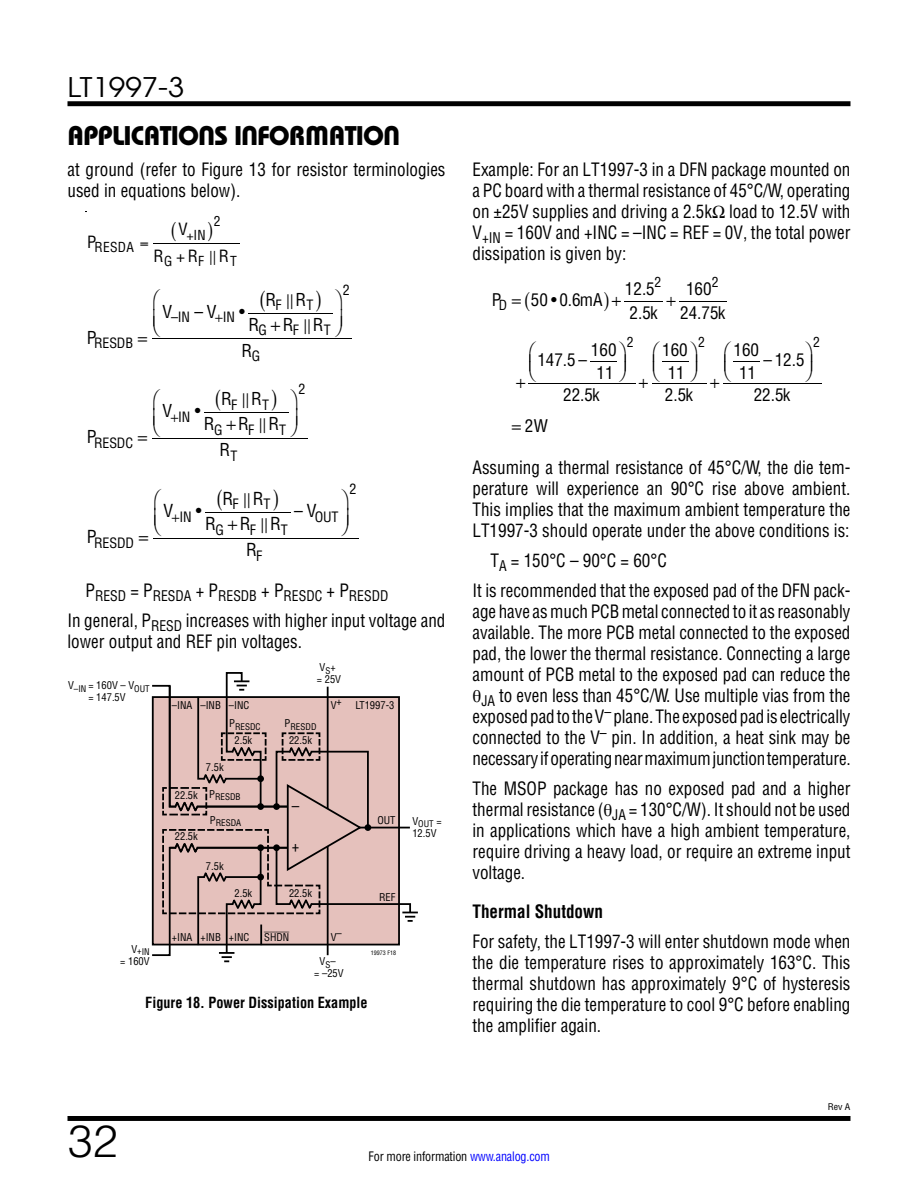
<style>
.page{position:relative;width:918px;height:1188px;background:#fff}
.page>*{position:absolute;margin:0;border:0;box-sizing:border-box;transform-origin:0 0}
.t1{font:300 45px "Helvetica";color:#000}
.t2{font:27px "Linear Bauhaus";letter-spacing:-.02em;color:#000}
.t3{font:27px "Avant Garde";color:#000;scale:1.1 1}
.t4{font:18px/21px "Linear Helv Cond";color:#000;text-align:justify;scale:.95 1}
.t5{font:700 18px "Linear Helv Cond";color:#000;scale:.95 1}
.t6{font:17.55px/25.2px "Linear Helv Cond";color:#000;text-align:center}
.t7{font:17.55px/23px "Symbol";color:#000}
.t8{font:17.4px/25px "Linear Helv Cond";color:#000;text-align:center}
.t9{font:17.4px/22.8px "Symbol";color:#000}
.t10{font:17.1px/23.4px "Linear Helv Cond";color:#000;text-align:center}
.t11{font:17.1px/16px "Symbol";color:#000}
.t12{font:16.5px "Linear Helv Cond";color:#000}
.t13{font:700 15px "Linear Helv Cond";color:#000;scale:.95 1}
.t14{font:14.4px "Linear Helv Cond";color:#000;scale:.95 1}
.t15{font:13.95px "Linear Helv Cond";letter-spacing:-.01em;color:#000}
.t16{font:13.65px "Linear Helv Cond";color:#000}
.t17{font:13.5px "Linear Helv Cond";letter-spacing:.03em;color:#000}
.t18{font:12.75px "Linear Helv Cond";letter-spacing:-.01em;color:#000;scale:.95 1}
.t19{font:10.5px/12px "Linear Helv Cond";color:#000;text-align:center}
.t20{font:10.5px "Linear Helv Cond Ovr";color:#000}
.t21{font:9px "Linear Helv Cond";color:#000}
.t22{font:9px "Linear Helv Cond";color:#000;scale:1.1 1}
.t23{font:6px "Linear Helv Cond";color:#000}
.s1{font-family:"MT Extra"}
.s2{color:#00f}
</style>
<div class="page">
<div style="left:68px;top:101px;width:782px;height:5px;background:#000"></div>
<div style="left:68px;top:1116px;width:782px;height:5px;background:#000"></div>
<hr style="left:154px;top:243px;width:86px;height:1px;background:#000">
<hr style="left:248px;top:313px;width:85px;height:1px;background:#000">
<hr style="left:152px;top:338px;width:200px;height:1px;background:#000">
<hr style="left:204px;top:413px;width:85px;height:1px;background:#000">
<hr style="left:152px;top:438px;width:155px;height:1px;background:#000">
<hr style="left:205px;top:512px;width:85px;height:1px;background:#000">
<hr style="left:153px;top:538px;width:205px;height:1px;background:#000">
<hr style="left:625px;top:301px;width:38px;height:1px;background:#000">
<hr style="left:680px;top:301px;width:47px;height:1px;background:#000">
<svg style="left:591px;top:361px;width:26px;height:1px"></svg>
<hr style="left:528px;top:383px;width:107px;height:1px;background:#000">
<svg style="left:662px;top:361px;width:26px;height:1px"></svg>
<hr style="left:652px;top:383px;width:55px;height:1px;background:#000">
<svg style="left:733px;top:361px;width:27px;height:1px"></svg>
<hr style="left:723px;top:383px;width:99px;height:1px;background:#000">
<svg style="left:151px;top:672px;width:267px;height:290px"></svg>
<h2 class="t3" style="left:68px;top:70px;width:108px">LT1997-3</h2>
<h2 class="t2" style="left:68px;top:119px;width:334px">APPLICATIONS INFORMATION</h2>
<p class="t4" style="left:68px;top:159px;width:399px">at ground (refer to Figure 13 for resistor terminologies used in equations below).</p>
<p class="t17" style="left:87px;top:239px;width:49px"><sup>P</sup>RESDA</p>
<p class="t17" style="left:214px;top:212px;width:8px">2</p>
<p class="t12" style="left:154px;top:245px;width:85px">R<sub>G</sub> R<sub>F</sub> R<sub>T</sub></p>
<p class="t17" style="left:178px;top:226px;width:29px"><sup>V</sup> IN</p>
<p class="t15" style="left:87px;top:334px;width:48px"><sup>P</sup>RESDB</p>
<p class="t15" style="left:87px;top:434px;width:48px"><sup>P</sup>RESDC</p>
<p class="t9" style="left:153px;top:288px;width:8px">⎛ ⎝⎜</p>
<p class="t9" style="left:334px;top:288px;width:8px">⎞ ⎠⎟</p>
<p class="t15" style="left:343px;top:281px;width:8px">2</p>
<p class="t8" style="left:242px;top:338px;width:20px">R<sub>G</sub></p>
<p class="t8" style="left:248px;top:287px;width:84px">R<sub>F</sub> <span class="s1">!</span>R<sub>T<br></sub>R<sub>G</sub> R<sub>F</sub> <span class="s1">!</span>R<sub>T</sub></p>
<p class="t15" style="left:162px;top:308px;width:84px"><sup>V</sup>–IN <sup>–</sup> <sup>V</sup> IN <sup>•</sup></p>
<p class="t9" style="left:153px;top:387px;width:8px">⎛ ⎝⎜</p>
<p class="t9" style="left:290px;top:387px;width:8px">⎞ ⎠⎟</p>
<p class="t15" style="left:298px;top:380px;width:8px">2</p>
<p class="t8" style="left:219px;top:437px;width:19px">R<sub>T</sub></p>
<p class="t8" style="left:204px;top:386px;width:84px">R<sub>F</sub> <span class="s1">!</span>R<sub>T<br></sub>R<sub>G</sub> R<sub>F</sub> <span class="s1">!</span>R<sub>T</sub></p>
<p class="t8" style="left:162px;top:398px;width:40px">V<sub>IN</sub>•</p>
<p class="t7" style="left:154px;top:487px;width:8px">⎛ ⎝⎜</p>
<p class="t7" style="left:341px;top:487px;width:8px">⎞ ⎠⎟</p>
<p class="t15" style="left:349px;top:480px;width:9px">2</p>
<p class="t6" style="left:246px;top:537px;width:18px">R<sub>F</sub></p>
<p class="t14" style="left:86px;top:587px;width:320px"><sup>P</sup>RESD <sup>=</sup> <sup>P</sup>RESDA <sup>+</sup> <sup>P</sup>RESDB <sup>+</sup> <sup>P</sup>RESDC <sup>+</sup> <sup>P</sup>RESDD</p>
<p class="t4" style="left:68px;top:610px;width:399px">In general, P<sub>RESD</sub> increases with higher input voltage and lower output and REF pin voltages.</p>
<p class="t6" style="left:205px;top:486px;width:84px">R<sub>F</sub> <span class="s1">!</span>R<sub>T<br></sub>R<sub>G</sub> R<sub>F</sub> <span class="s1">!</span>R<sub>T</sub></p>
<p class="t6" style="left:163px;top:498px;width:40px">V<sub>IN</sub>•</p>
<p class="t15" style="left:294px;top:508px;width:46px"><sup>–</sup> <sup>V</sup>OUT</p>
<p class="t15" style="left:87px;top:534px;width:49px"><sup>P</sup>RESDD</p>
<p class="t19" style="left:68px;top:680px;width:83px">V<sub>–IN</sub> = 160V – V<sub>OUT </sub>= 147.5V</p>
<p class="t21" style="left:131px;top:946px;width:20px"><sup>V</sup>+IN</p>
<p class="t19" style="left:120px;top:955px;width:31px">= 160V</p>
<p class="t19" style="left:172px;top:699px;width:79px">–INA –INB –INC</p>
<p class="t21" style="left:229px;top:721px;width:33px"><sup>P</sup>RESDC</p>
<p class="t19" style="left:317px;top:662px;width:26px;text-align:left">V<sub>S</sub>+<br>= 25V</p>
<p class="t21" style="left:285px;top:721px;width:33px"><sup>P</sup>RESDD</p>
<p class="t19" style="left:331px;top:697px;width:13px">V+</p>
<p class="t19" style="left:175px;top:789px;width:25px">22.5k</p>
<p class="t19" style="left:175px;top:830px;width:25px">22.5k</p>
<p class="t19" style="left:206px;top:761px;width:19px">7.5k</p>
<p class="t19" style="left:234px;top:734px;width:19px">2.5k</p>
<p class="t19" style="left:289px;top:734px;width:25px">22.5k</p>
<p class="t21" style="left:209px;top:791px;width:33px"><sup>P</sup>RESDB</p>
<p class="t21" style="left:210px;top:817px;width:33px"><sup>P</sup>RESDA</p>
<p class="t19" style="left:206px;top:860px;width:19px">7.5k</p>
<p class="t19" style="left:234px;top:887px;width:19px">2.5k</p>
<p class="t19" style="left:289px;top:887px;width:25px">22.5k</p>
<p class="t20" style="left:264px;top:931px;width:27px">SHDN</p>
<p class="t19" style="left:172px;top:931px;width:79px">+INA +INB +INC</p>
<p class="t19" style="left:331px;top:929px;width:13px">V–</p>
<p class="t19" style="left:314px;top:956px;width:31px">V<sub>S</sub>–<br>= –25V</p>
<p class="t19" style="left:356px;top:699px;width:40px">LT1997-3</p>
<p class="t19" style="left:377px;top:814px;width:20px">OUT</p>
<p class="t19" style="left:379px;top:891px;width:18px">REF</p>
<p class="t23" style="left:371px;top:949px;width:27px">19973 F18</p>
<p class="t13" style="left:145px;top:993px;width:236px">Figure 18. Power Dissipation Example</p>
<p class="t21" style="left:412px;top:819px;width:31px"><sup>V</sup>OUT <sup>=</sup></p>
<p class="t19" style="left:412px;top:827px;width:26px">12.5V</p>
<p class="t4" style="left:472px;top:159px;width:399px">Example: For an LT1997-3 in a DFN package mounted on a PC board with a thermal resistance of 45°C/W, operating on ±25V supplies and driving a 2.5kΩ load to 12.5V with V<sub>+IN</sub> = 160V and +INC = –INC = REF = 0V, the total power dissipation is given by:</p>
<p class="t10" style="left:492px;top:288px;width:17px">P<sub>D</sub></p>
<p class="t10" style="left:531px;top:288px;width:73px">50 • 0.6mA</p>
<p class="t10" style="left:625px;top:277px;width:38px;line-height:23.9px;text-align:left">12.5<sup>2<br></sup>2.5k</p>
<p class="t10" style="left:680px;top:277px;width:47px;line-height:23.9px">160<sup>2<br></sup>24.75k</p>
<p class="t11" style="left:529px;top:343px;width:8px">⎛ ⎝⎜</p>
<p class="t11" style="left:618px;top:343px;width:8px">⎞ ⎠⎟</p>
<p class="t16" style="left:627px;top:333px;width:8px">2</p>
<p class="t10" style="left:563px;top:383px;width:38px">22.5k</p>
<p class="t10" style="left:537px;top:348px;width:51px">147.5 –</p>
<p class="t10" style="left:591px;top:338px;width:27px">160<br>11</p>
<p class="t11" style="left:652px;top:343px;width:8px">⎛ ⎝⎜</p>
<p class="t11" style="left:689px;top:343px;width:8px">⎞ ⎠⎟</p>
<p class="t16" style="left:698px;top:333px;width:8px">2</p>
<p class="t10" style="left:665px;top:383px;width:30px">2.5k</p>
<p class="t10" style="left:662px;top:338px;width:27px">160<br>11</p>
<p class="t11" style="left:724px;top:343px;width:8px">⎛ ⎝⎜</p>
<p class="t11" style="left:804px;top:343px;width:8px">⎞ ⎠⎟</p>
<p class="t16" style="left:813px;top:333px;width:8px">2</p>
<p class="t10" style="left:754px;top:383px;width:38px">22.5k</p>
<p class="t10" style="left:734px;top:338px;width:27px">160<br>11</p>
<p class="t10" style="left:763px;top:348px;width:43px">– 12.5</p>
<p class="t10" style="left:525px;top:414px;width:25px">2W</p>
<p class="t4" style="left:472px;top:457px;width:399px">Assuming a thermal resistance of 45°C/W, the die tem&shy;perature will experience an 90°C rise above ambient.<br>This implies that the maximum ambient temperature the LT1997-3 should operate under the above conditions is:</p>
<p class="t4" style="left:473px;top:545px;width:399px;line-height:30px;text-indent:18px">T<sub>A</sub> = 150°C – 90°C = 60°C<br>It is recommended that the exposed pad of the DFN pack-</p>
<p class="t4" style="left:472px;top:601px;width:400px;text-align:center">age have as much PCB metal connected to it as reasonably available. The more PCB metal connected to the exposed pad, the lower the thermal resistance. Connecting a large amount of PCB metal to the exposed pad can reduce the <sub>JA</sub> to even less than 45°C/W. Use multiple vias from the exposed pad to the V<sup>–</sup> plane. The exposed pad is electrically connected to the V<sup>–</sup> pin. In addition, a heat sink may be necessary if operating near maximum junction temperature.</p>
<p class="t4" style="left:473px;top:778px;width:399px">The MSOP package has no exposed pad and a higher thermal resistance ( <sub>JA</sub> = 130°C/W). It should not be used in applications which have a high ambient temperature, require driving a heavy load, or require an extreme input voltage.</p>
<p class="t5" style="left:473px;top:900px;width:139px">Thermal Shutdown</p>
<p class="t4" style="left:473px;top:931px;width:399px">For safety, the LT1997-3 will enter shutdown mode when the die temperature rises to approximately 163°C. This thermal shutdown has approximately 9°C of hysteresis requiring the die temperature to cool 9°C before enabling the amplifier again.</p>
<p class="t22" style="left:828px;top:1102px;width:22px">Rev A</p>
<h1 class="t1" style="left:68px;top:1113px;width:52px">32</h1>
<p class="t18" style="left:369px;top:1148px;width:192px">For more information <span class="s2">www.analog.com</span></p>
</div>
